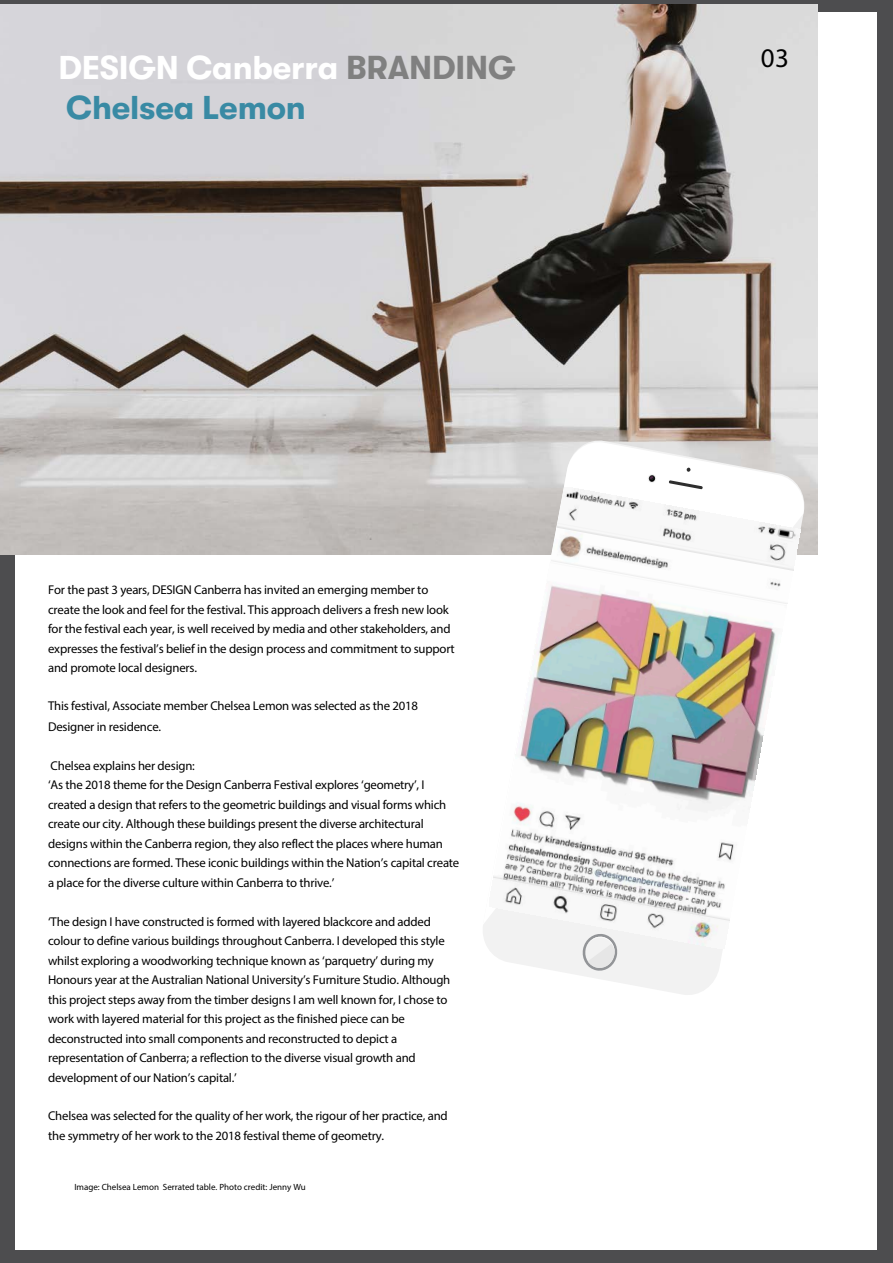
<style>
.page{position:relative;width:893px;height:1263px;background:#4d4d4f}
.page>*{position:absolute;margin:0;border:0;box-sizing:border-box;transform-origin:0 0}
.t1{font:700 33px/39.6px "GT Walsheim";letter-spacing:-.005em;color:#fff}
.t2{font:27px "Myriad Pro";color:#000}
.t3{font:12.75px/19.5px "Myriad Pro";letter-spacing:-.015em;color:#000}
.t4{font:9px "Myriad Pro";color:#000}
.s1{color:#808080}
.s2{color:#398aa4}
</style>
<div class="page">
<div style="left:16px;top:12px;width:861px;height:1238px;background:#fff"></div>
<img style="left:0;top:4px;width:817px;height:550px">
<svg style="left:480px;top:438px;width:327px;height:557px"></svg>
<svg style="left:483px;top:439px;width:324px;height:486px"></svg>
<svg style="left:581px;top:948px;width:38px;height:24px"></svg>
<svg style="left:669px;top:480px;width:34px;height:7px"></svg>
<svg style="left:647px;top:474px;width:9px;height:9px"></svg>
<svg style="left:686px;top:467px;width:5px;height:5px"></svg>
<img style="left:489px;top:487px;width:311px;height:461px">
<h1 class="t1" style="left:58px;top:48px;width:459px">DESIGN Canberra <span class="s1">BRANDING<br></span><span class="s2">Chelsea Lemon</span></h1>
<p class="t3" style="left:48px;top:580px;width:408px">For the past 3 years, DESIGN Canberra has invited an emerging member to create the look and feel for the festival. This approach delivers a fresh new look for the festival each year, is well received by media and other stakeholders, and expresses the festival’s belief in the design process and commitment to support and promote local designers.</p>
<p class="t3" style="left:48px;top:696px;width:371px;line-height:20.5px">This festival, Associate member Chelsea Lemon was selected as the 2018<br>Designer in residence.</p>
<p class="t3" style="left:48px;top:756px;width:413px">Chelsea explains her design:<br>‘As the 2018 theme for the Design Canberra Festival explores ‘geometry’, I created a design that refers to the geometric buildings and visual forms which create our city. Although these buildings present the diverse architectural designs within the Canberra region, they also reflect the places where human connections are formed. These iconic buildings within the Nation’s capital create a place for the diverse culture within Canberra to thrive.’</p>
<p class="t3" style="left:48px;top:912px;width:404px">‘The design I have constructed is formed with layered blackcore and added colour to define various buildings throughout Canberra. I developed this style whilst exploring a woodworking technique known as ‘parquetry’ during my Honours year at the Australian National University’s Furniture Studio. Although this project steps away from the timber designs I am well known for, I chose to work with layered material for this project as the finished piece can be deconstructed into small components and reconstructed to depict a representation of Canberra; a reflection to the diverse visual growth and development of our Nation’s capital.’</p>
<p class="t3" style="left:48px;top:1105px;width:401px;line-height:20.1px">Chelsea was selected for the quality of her work, the rigour of her practice, and the symmetry of her work to the 2018 festival theme of geometry.</p>
<p class="t4" style="left:74px;top:1182px;width:233px">Image: Chelsea Lemon Serrated table. Photo credit: Jenny Wu</p>
<h2 class="t2" style="left:761px;top:42px;width:30px">03</h2>
</div>
